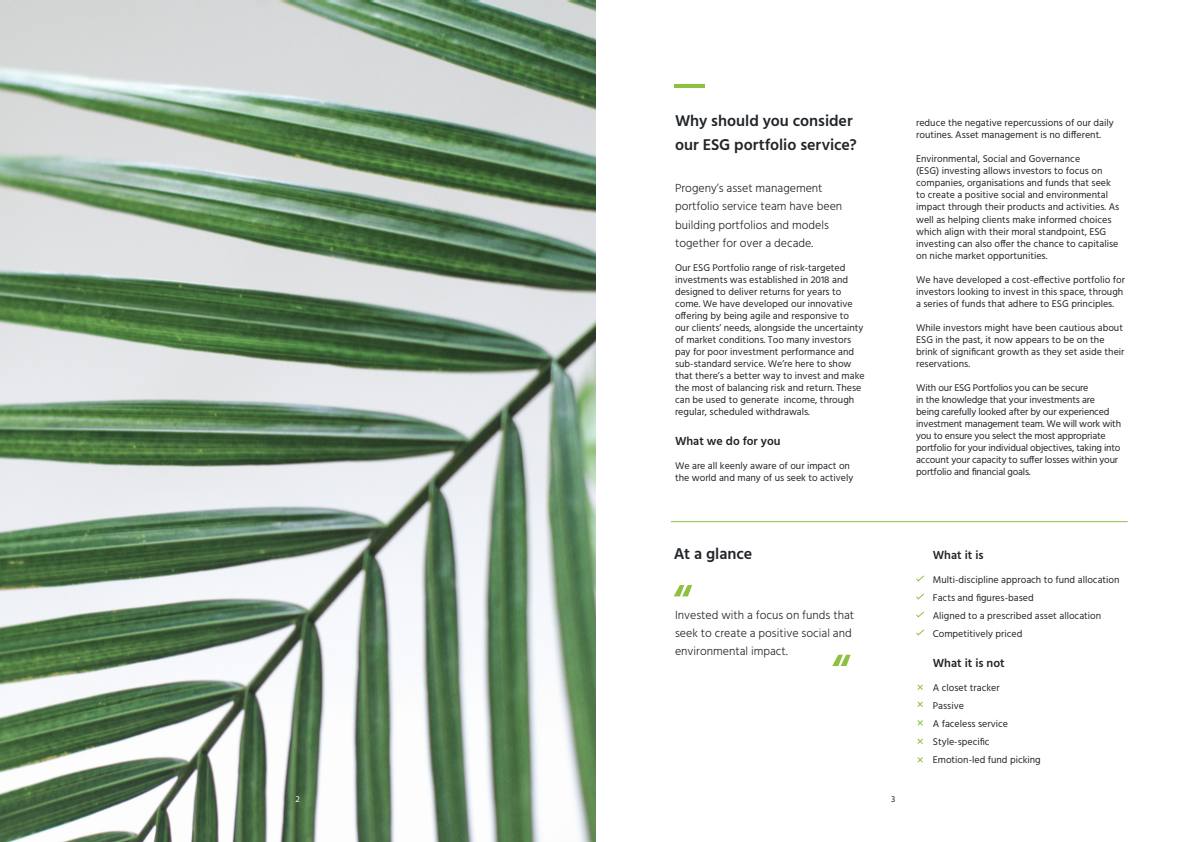
<style>
.page{position:relative;width:1191px;height:842px;background:#fff}
.page>*{position:absolute;margin:0;border:0;box-sizing:border-box;transform-origin:0 0}
.t1{font:600 16px/24px "Hind";letter-spacing:-.005em;color:#212529}
.t2{font:300 12px/18px "Hind";color:#212529}
.t3{font:600 12px "Hind";color:#212529}
.t4{font:10px/12px "Hind";color:#212529}
.t5{font:10px/12px "Hind";letter-spacing:-.02em;color:#212529}
.t6{font:10px "Hind";color:#24282a}
.t7{font:9px "Hind";color:#fff}
.t8{font:9px "Hind";color:#25282a}
</style>
<div class="page">
<img style="left:0;top:0;width:595px;height:842px">
<svg style="left:916px;top:575px;width:8px;height:7px"></svg>
<svg style="left:916px;top:593px;width:8px;height:7px"></svg>
<svg style="left:916px;top:611px;width:8px;height:7px"></svg>
<svg style="left:916px;top:629px;width:8px;height:7px"></svg>
<svg style="left:917px;top:684px;width:6px;height:6px"></svg>
<svg style="left:917px;top:701px;width:6px;height:6px"></svg>
<svg style="left:917px;top:720px;width:6px;height:6px"></svg>
<svg style="left:917px;top:738px;width:6px;height:6px"></svg>
<svg style="left:917px;top:757px;width:6px;height:6px"></svg>
<hr style="left:671px;top:521px;width:456px;height:1px;background:#8ec13f">
<svg style="left:674px;top:585px;width:18px;height:11px"></svg>
<svg style="left:832px;top:655px;width:18px;height:11px"></svg>
<hr style="left:674px;top:85px;width:31px;height:3px;background:#8ec13f">
<h1 class="t1" style="left:675px;top:110px;width:183px">Why should you consider our ESG portfolio service?</h1>
<p class="t2" style="left:675px;top:180px;width:169px">Progeny’s asset management portfolio service team have been building portfolios and models together for over a decade.</p>
<p class="t4" style="left:675px;top:262px;width:191px">Our ESG Portfolio range of risk-targeted investments was established in 2018 and designed to deliver returns for years to come. We have developed our innovative offering by being agile and responsive to our clients’ needs, alongside the uncertainty of market conditions. Too many investors pay for poor investment performance and sub-standard service. We’re here to show that there’s a better way to invest and make the most of balancing risk and return. These can be used to generate income, through regular, scheduled withdrawals.</p>
<p class="t3" style="left:675px;top:432px;width:107px">What we do for you</p>
<p class="t4" style="left:675px;top:460px;width:180px">We are all keenly aware of our impact on the world and many of us seek to actively</p>
<p class="t4" style="left:916px;top:118px;width:199px">reduce the negative repercussions of our daily routines. Asset management is no different.</p>
<p class="t4" style="left:916px;top:154px;width:205px">Environmental, Social and Governance<br>(ESG) investing allows investors to focus on companies, organisations and funds that seek to create a positive social and environmental impact through their products and activities. As well as helping clients make informed choices which align with their moral standpoint, ESG investing can also offer the chance to capitalise on niche market opportunities.</p>
<p class="t4" style="left:916px;top:274px;width:210px">We have developed a cost-effective portfolio for investors looking to invest in this space, through a series of funds that adhere to ESG principles.</p>
<p class="t4" style="left:916px;top:322px;width:210px">While investors might have been cautious about ESG in the past, it now appears to be on the brink of significant growth as they set aside their reservations.</p>
<p class="t5" style="left:916px;top:382px;width:206px">With our ESG Portfolios you can be secure<br>in the knowledge that your investments are<br>being carefully looked after by our experienced investment management team. We will work with you to ensure you select the most appropriate portfolio for your individual objectives, taking into account your capacity to suffer losses within your portfolio and financial goals.</p>
<h1 class="t1" style="left:673px;top:542px;width:80px">At a glance</h1>
<p class="t2" style="left:675px;top:606px;width:181px">Invested with a focus on funds that seek to create a positive social and environmental impact.</p>
<p class="t7" style="left:295px;top:792px;width:6px">2</p>
<p class="t8" style="left:891px;top:792px;width:6px">3</p>
<p class="t3" style="left:932px;top:546px;width:52px">What it is</p>
<p class="t4" style="left:932px;top:571px;width:188px;line-height:18px">Multi-discipline approach to fund allocation<br>Facts and figures-based</p>
<p class="t6" style="left:932px;top:608px;width:170px">Aligned to a prescribed asset allocation</p>
<p class="t4" style="left:932px;top:628px;width:91px">Competitively priced</p>
<p class="t3" style="left:932px;top:654px;width:73px">What it is not</p>
<p class="t4" style="left:932px;top:679px;width:109px;line-height:18px">A closet tracker<br>Passive<br>A faceless service<br>Style-specific<br>Emotion-led fund picking</p>
</div>
